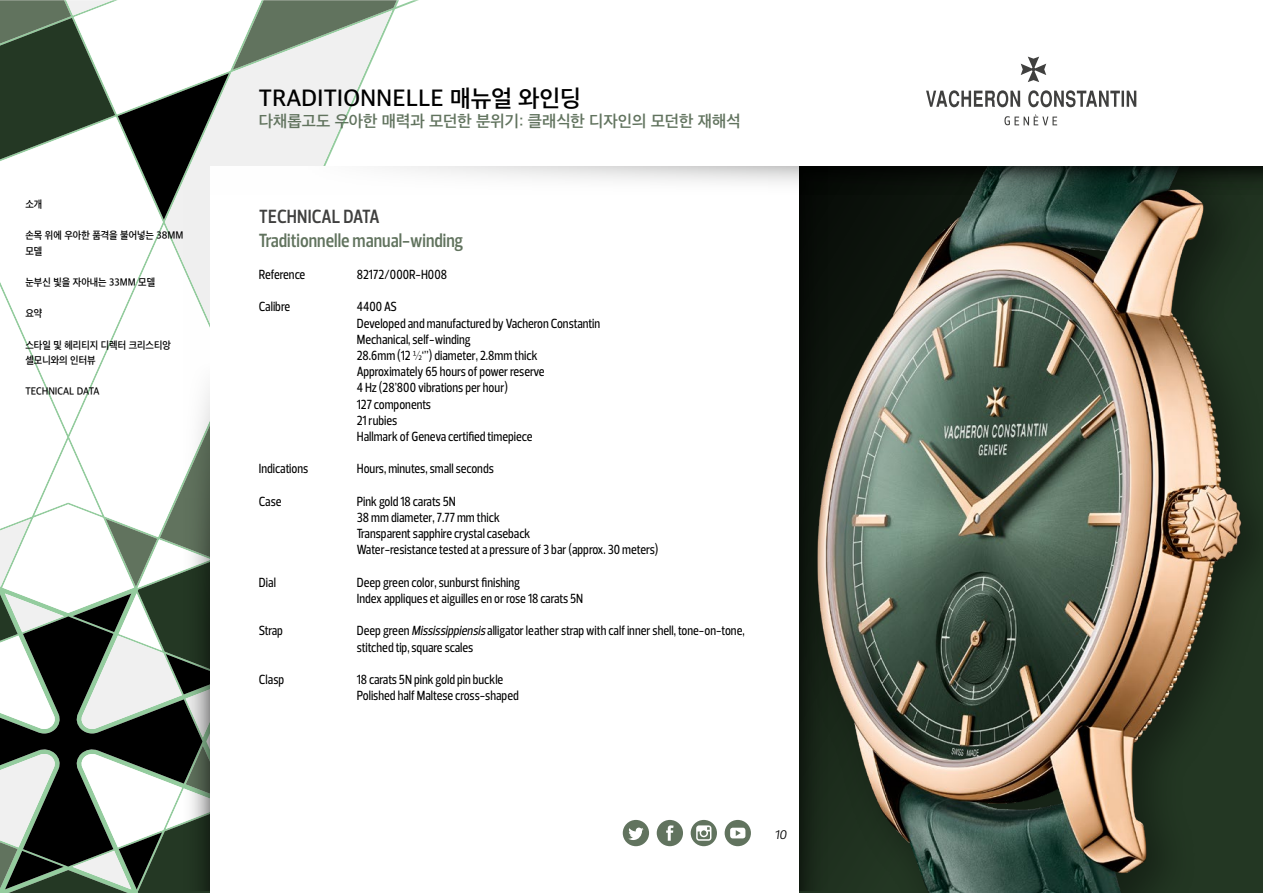
<style>
.page{position:relative;width:1263px;height:893px;background:#fff}
.page>*{position:absolute;margin:0;border:0;box-sizing:border-box;transform-origin:0 0}
.t1{font:600 24px "Apple SD Gothic Neo";color:#000}
.t2{font:600 19.5px "Prelo Condensed";color:#61735e}
.t3{font:600 19.5px "Prelo Condensed";color:#40403f}
.t4{font:600 16.5px "Apple SD Gothic Neo";color:#61735e}
.t5{font:500 13.5px/16.2px "Prelo Condensed";color:#000}
.t6{font:italic 12.75px "Prelo";color:#000}
.t7{font:600 10.5px/15.6px "Apple SD Gothic Neo";color:#000;scale:.93 1}
.s1{font-style:italic}
</style>
<div class="page">
<svg style="left:0;top:737px;width:163px;height:9px"></svg>
<svg style="left:0;top:746px;width:210px;height:147px"></svg>
<svg style="left:0;top:286px;width:163px;height:451px"></svg>
<svg style="left:0;top:0;width:397px;height:220px"></svg>
<svg style="left:926px;top:57px;width:210px;height:68px"></svg>
<svg style="left:163px;top:190px;width:47px;height:701px"></svg>
<div style="left:210px;top:166px;width:1052px;height:727px;background:#fff"></div>
<svg style="left:385px;top:166px;width:414px;height:17px"></svg>
<svg style="left:623px;top:820px;width:26px;height:26px"></svg>
<svg style="left:657px;top:820px;width:26px;height:26px"></svg>
<svg style="left:725px;top:820px;width:26px;height:26px"></svg>
<svg style="left:691px;top:820px;width:26px;height:26px"></svg>
<img style="left:799px;top:214px;width:464px;height:679px">
<svg style="left:847px;top:166px;width:416px;height:48px;background:#223127"></svg>
<svg style="left:799px;top:166px;width:48px;height:725px;background:#292e24"></svg>
<p class="t7" style="left:26px;top:197px;width:20px">소개</p>
<p class="t7" style="left:26px;top:228px;width:171px">손목 위에 우아한 품격을 불어넣는 38MM 모델</p>
<p class="t7" style="left:26px;top:275px;width:141px">눈부신 빛을 자아내는 33MM 모델</p>
<p class="t7" style="left:26px;top:306px;width:20px">요약</p>
<p class="t7" style="left:26px;top:338px;width:158px">스타일 및 헤리티지 디렉터 크리스티앙 셀모니와의 인터뷰</p>
<p class="t7" style="left:26px;top:384px;width:81px">TECHNICAL DATA</p>
<h1 class="t1" style="left:259px;top:86px;width:323px">TRADITIONNELLE 매뉴얼 와인딩</h1>
<p class="t4" style="left:259px;top:112px;width:483px">다채롭고도 우아한 매력과 모던한 분위기: 클래식한 디자인의 모던한 재해석</p>
<p class="t3" style="left:259px;top:205px;width:122px">TECHNICAL DATA</p>
<p class="t2" style="left:259px;top:228px;width:206px">Traditionnelle manual-winding</p>
<p class="t5" style="left:259px;top:266px;width:48px">Reference</p>
<p class="t5" style="left:357px;top:266px;width:92px">82172/000R-H008</p>
<p class="t5" style="left:259px;top:299px;width:33px">Calibre</p>
<p class="t5" style="left:357px;top:299px;width:42px">4400 AS</p>
<p class="t5" style="left:357px;top:315px;width:245px">Developed and manufactured by Vacheron Constantin</p>
<p class="t5" style="left:357px;top:331px;width:115px">Mechanical, self-winding</p>
<p class="t5" style="left:357px;top:347px;width:182px">28.6mm (12 ½‘’’) diameter, 2.8mm thick</p>
<p class="t5" style="left:357px;top:364px;width:189px">Approximately 65 hours of power reserve</p>
<p class="t5" style="left:357px;top:380px;width:153px">4 Hz (28’800 vibrations per hour)</p>
<p class="t5" style="left:357px;top:396px;width:76px">127 components</p>
<p class="t5" style="left:357px;top:412px;width:42px">21 rubies</p>
<p class="t5" style="left:357px;top:428px;width:177px">Hallmark of Geneva certified timepiece</p>
<p class="t5" style="left:259px;top:461px;width:51px">Indications</p>
<p class="t5" style="left:357px;top:461px;width:139px">Hours, minutes, small seconds</p>
<p class="t5" style="left:259px;top:493px;width:24px">Case</p>
<p class="t5" style="left:357px;top:493px;width:101px">Pink gold 18 carats 5N</p>
<p class="t5" style="left:357px;top:509px;width:145px">38 mm diameter, 7.77 mm thick</p>
<p class="t5" style="left:357px;top:526px;width:175px">Transparent sapphire crystal caseback</p>
<p class="t5" style="left:357px;top:542px;width:303px">Water-resistance tested at a pressure of 3 bar (approx. 30 meters)</p>
<p class="t5" style="left:259px;top:574px;width:19px">Dial</p>
<p class="t5" style="left:357px;top:574px;width:165px">Deep green color, sunburst finishing</p>
<p class="t5" style="left:357px;top:590px;width:228px">Index appliques et aiguilles en or rose 18 carats 5N</p>
<p class="t5" style="left:259px;top:623px;width:26px">Strap</p>
<p class="t5" style="left:357px;top:623px;width:389px">Deep green <span class="s1">Mississippiensis</span>alligator leather strap with calf inner shell, tone-on-tone, stitched tip, square scales</p>
<p class="t5" style="left:259px;top:671px;width:27px">Clasp</p>
<p class="t5" style="left:357px;top:671px;width:148px">18 carats 5N pink gold pin buckle</p>
<p class="t5" style="left:357px;top:688px;width:164px">Polished half Maltese cross-shaped</p>
<p class="t6" style="left:774px;top:826px;width:14px">10</p>
</div>
